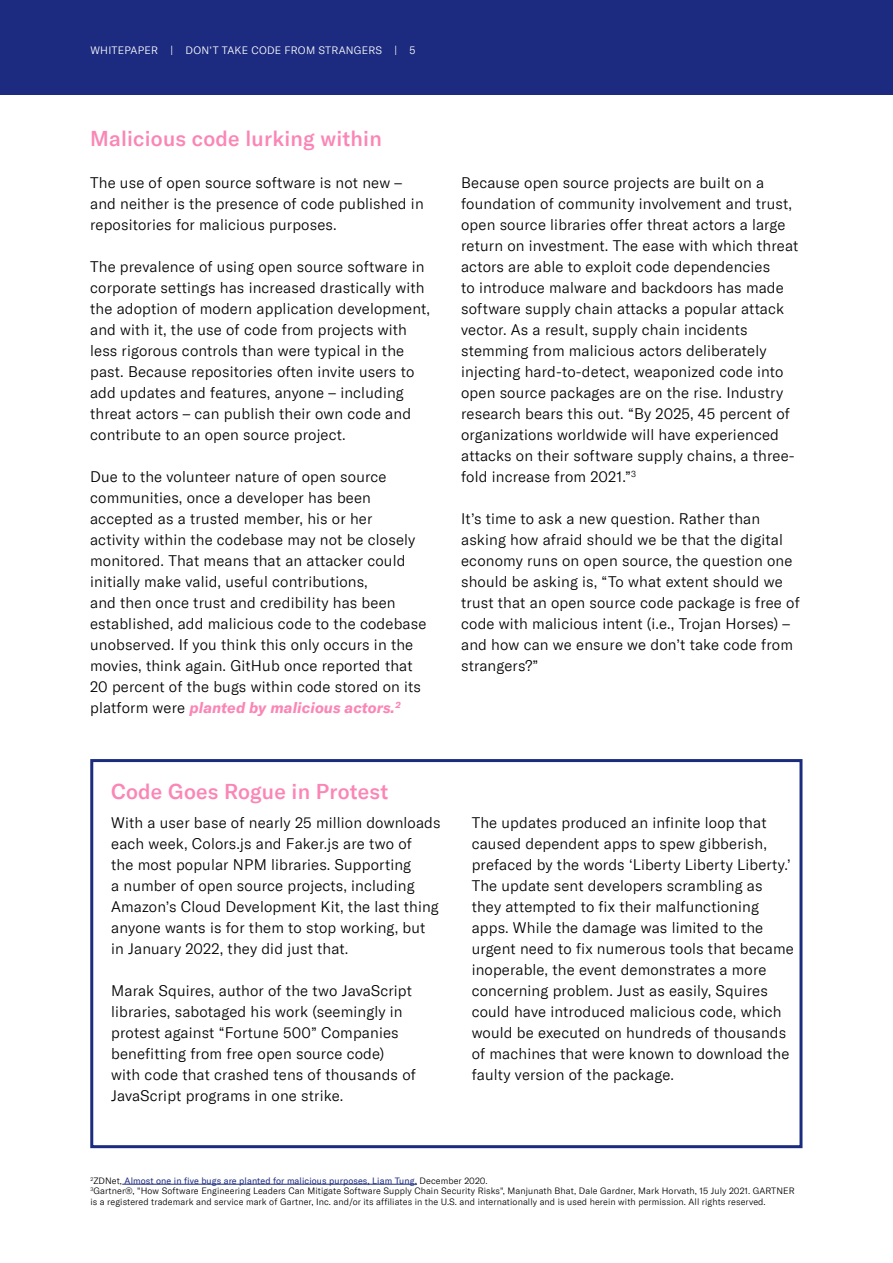
<style>
.page{position:relative;width:893px;height:1263px;background:#fff}
.page>*{position:absolute;margin:0;border:0;box-sizing:border-box;transform-origin:0 0}
.t1{font:500 21px "GT America LCG";letter-spacing:.01em;color:#fb86b6}
.t2{font:300 15px/21px "GT America LCG";letter-spacing:.01em;color:#000}
.t3{font:300 10.5px "GT America LCG";letter-spacing:.025em;color:#fff}
.t4{font:300 9px/10.8px "GT America LCG";letter-spacing:.01em;color:#000}
.s1{font-weight:700;font-style:italic;color:#fb86b6}
.s2{font-weight:400;color:#1c2b80}
</style>
<div class="page">
<div style="left:0;top:0;width:893px;height:95px;background:#1c2b80"></div>
<hr style="left:122px;top:1184px;width:295px;height:1px;background:#1c2b80">
<div style="left:90px;top:759px;width:712px;height:389px;border:3px solid #1b2c7f"></div>
<p class="t3" style="left:90px;top:45px;width:327px">WHITEPAPER | DON’T TAKE CODE FROM STRANGERS | 5</p>
<h1 class="t1" style="left:90px;top:126px;width:293px">Malicious code lurking within</h1>
<p class="t2" style="left:90px;top:172px;width:335px">The use of open source software is not new – and neither is the presence of code published in repositories for malicious purposes.</p>
<p class="t2" style="left:90px;top:256px;width:341px">The prevalence of using open source software in corporate settings has increased drastically with the adoption of modern application development, and with it, the use of code from projects with less rigorous controls than were typical in the past. Because repositories often invite users to add updates and features, anyone – including threat actors – can publish their own code and contribute to an open source project.</p>
<p class="t2" style="left:90px;top:466px;width:338px">Due to the volunteer nature of open source communities, once a developer has been accepted as a trusted member, his or her<br>activity within the codebase may not be closely monitored. That means that an attacker could initially make valid, useful contributions,<br>and then once trust and credibility has been established, add malicious code to the codebase unobserved. If you think this only occurs in the movies, think again. GitHub once reported that 20 percent of the bugs within code stored on its platform were <span class="s1">planted by malicious actors.</span><sup>2</sup></p>
<p class="t2" style="left:461px;top:172px;width:339px">Because open source projects are built on a foundation of community involvement and trust, open source libraries offer threat actors a large return on investment. The ease with which threat actors are able to exploit code dependencies<br>to introduce malware and backdoors has made software supply chain attacks a popular attack vector. As a result, supply chain incidents stemming from malicious actors deliberately injecting hard-to-detect, weaponized code into open source packages are on the rise. Industry research bears this out. “By 2025, 45 percent of organizations worldwide will have experienced attacks on their software supply chains, a three&shy;fold increase from 2021.”<sup>3</sup></p>
<p class="t2" style="left:461px;top:508px;width:340px">It’s time to ask a new question. Rather than asking how afraid should we be that the digital economy runs on open source, the question one should be asking is, “To what extent should we trust that an open source code package is free of code with malicious intent (i.e., Trojan Horses) – and how can we ensure we don’t take code from strangers?”</p>
<h1 class="t1" style="left:111px;top:779px;width:279px">Code Goes Rogue in Protest</h1>
<p class="t2" style="left:111px;top:812px;width:331px">With a user base of nearly 25 million downloads each week, Colors.js and Faker.js are two of<br>the most popular NPM libraries. Supporting<br>a number of open source projects, including Amazon’s Cloud Development Kit, the last thing anyone wants is for them to stop working, but in January 2022, they did just that.</p>
<p class="t2" style="left:111px;top:980px;width:306px">Marak Squires, author of the two JavaScript libraries, sabotaged his work (seemingly in protest against “Fortune 500” Companies benefitting from free open source code) with code that crashed tens of thousands of JavaScript programs in one strike.</p>
<p class="t2" style="left:472px;top:812px;width:324px">The updates produced an infinite loop that caused dependent apps to spew gibberish, prefaced by the words ‘Liberty Liberty Liberty.’ The update sent developers scrambling as they attempted to fix their malfunctioning apps. While the damage was limited to the urgent need to fix numerous tools that became inoperable, the event demonstrates a more concerning problem. Just as easily, Squires could have introduced malicious code, which would be executed on hundreds of thousands of machines that were known to download the faulty version of the package.</p>
<p class="t4" style="left:90px;top:1175px;width:706px"><sup>2</sup>ZDNet, <span class="s2">Almost one in five bugs are planted for malicious purposes, Liam Tung,</span> December 2020.<br><sup>3</sup>Gartner®, "How Software Engineering Leaders Can Mitigate Software Supply Chain Security Risks", Manjunath Bhat, Dale Gardner, Mark Horvath, 15 July 2021. GARTNER is a registered trademark and service mark of Gartner, Inc. and/or its affiliates in the U.S. and internationally and is used herein with permission. All rights reserved.</p>
</div>
